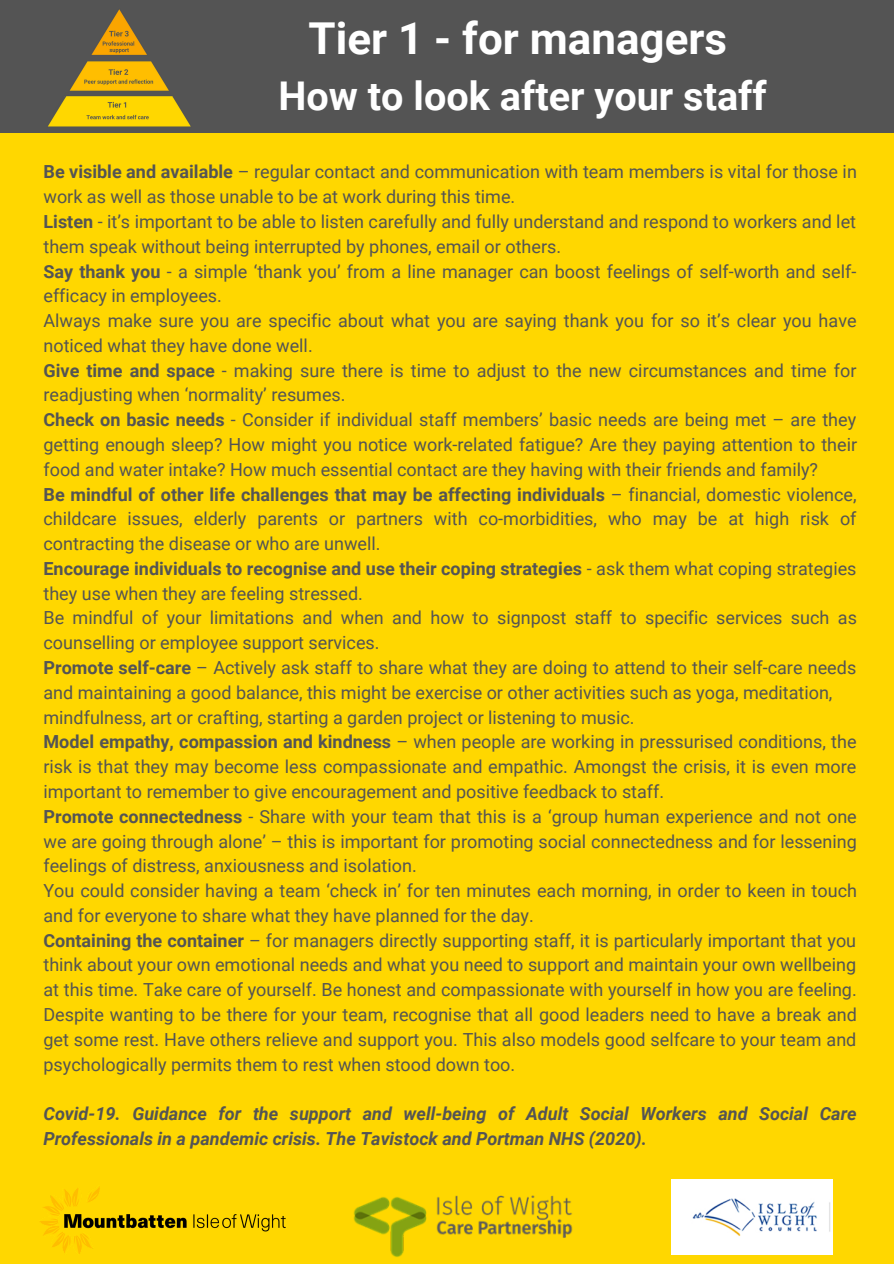
<style>
.page{position:relative;width:894px;height:1264px;background:#fff}
.page>*{position:absolute;margin:0;border:0;box-sizing:border-box;transform-origin:0 0}
.t1{font:700 43.95px "Roboto";color:#fff}
.t2{font:700 39.6px "Roboto";color:#fff}
.t3{font:18px/24.8px "Roboto";color:#545454}
.t4{font:italic 700 18px/24.8px "Roboto";color:#545454}
.s1{font-weight:700}
</style>
<div class="page">
<div style="left:0;top:0;width:893px;height:1263px;background:#ffd700"></div>
<div style="left:0;top:0;width:893px;height:133px;background:#545454"></div>
<img style="left:48px;top:9px;width:143px;height:118px">
<img style="left:40px;top:1186px;width:245px;height:68px">
<img style="left:353px;top:1195px;width:220px;height:62px">
<img style="left:671px;top:1179px;width:161px;height:74px">
<h1 class="t1" style="left:308px;top:14px;width:420px">Tier 1 - for managers</h1>
<h2 class="t2" style="left:278px;top:74px;width:489px">How to look after your staff</h2>
<p class="t3" style="left:43px;top:160px;width:815px"><span class="s1">Be visible and available</span> – regular contact and communication with team members is vital for those in work as well as those unable to be at work during this time.<br><span class="s1">Listen</span> - it’s important to be able to listen carefully and fully understand and respond to workers and let them speak without being interrupted by phones, email or others.<br><span class="s1">Say thank you</span> - a simple ‘thank you’ from a line manager can boost feelings of self-worth and self&shy;efficacy in employees.<br>Always make sure you are specific about what you are saying thank you for so it’s clear you have noticed what they have done well.<br><span class="s1">Give time and space</span> - making sure there is time to adjust to the new circumstances and time for readjusting when ‘normality’ resumes.<br><span class="s1">Check on basic needs</span> - Consider if individual staff members’ basic needs are being met – are they getting enough sleep? How might you notice work-related fatigue? Are they paying attention to their food and water intake? How much essential contact are they having with their friends and family?<br><span class="s1">Be mindful of other life challenges that may be affecting individuals</span> – financial, domestic violence, childcare issues, elderly parents or partners with co-morbidities, who may be at high risk of contracting the disease or who are unwell.<br><span class="s1">Encourage individuals to recognise and use their coping strategies</span> - ask them what coping strategies they use when they are feeling stressed.<br>Be mindful of your limitations and when and how to signpost staff to specific services such as counselling or employee support services.<br><span class="s1">Promote self-care</span> – Actively ask staff to share what they are doing to attend to their self-care needs and maintaining a good balance, this might be exercise or other activities such as yoga, meditation, mindfulness, art or crafting, starting a garden project or listening to music.<br><span class="s1">Model empathy, compassion and kindness</span> – when people are working in pressurised conditions, the risk is that they may become less compassionate and empathic. Amongst the crisis, it is even more important to remember to give encouragement and positive feedback to staff.<br><span class="s1">Promote connectedness</span> - Share with your team that this is a ‘group human experience and not one we are going through alone’ – this is important for promoting social connectedness and for lessening feelings of distress, anxiousness and isolation.<br>You could consider having a team ‘check in’ for ten minutes each morning, in order to keen in touch and for everyone to share what they have planned for the day.<br><span class="s1">Containing the container</span> – for managers directly supporting staff, it is particularly important that you think about your own emotional needs and what you need to support and maintain your own wellbeing at this time. Take care of yourself. Be honest and compassionate with yourself in how you are feeling.<br>Despite wanting to be there for your team, recognise that all good leaders need to have a break and get some rest. Have others relieve and support you. This also models good selfcare to your team and psychologically permits them to rest when stood down too.</p>
<p class="t4" style="left:43px;top:1101px;width:814px">Covid-19. Guidance for the support and well-being of Adult Social Workers and Social Care<br>Professionals in a pandemic crisis. The Tavistock and Portman NHS (2020).</p>
</div>
